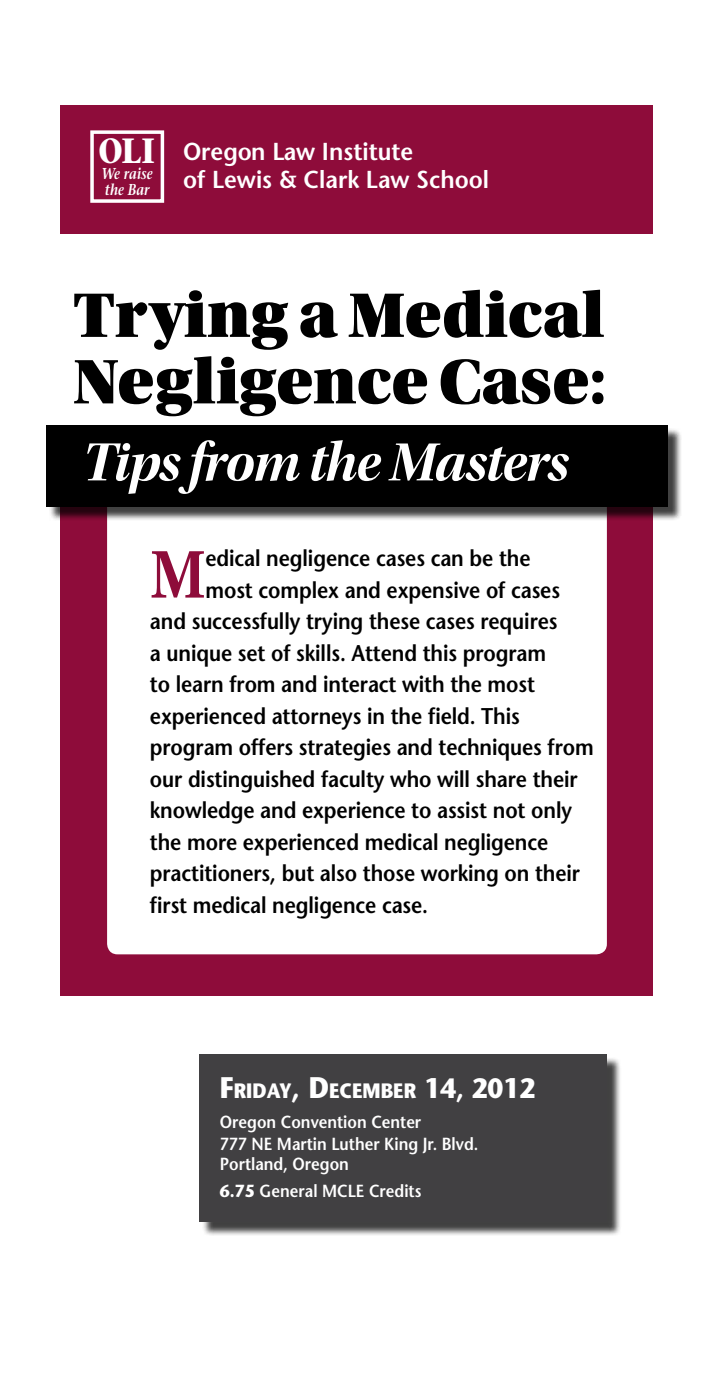
<style>
.page{position:relative;width:714px;height:1386px;background:#fff}
.page>*{position:absolute;margin:0;border:0;box-sizing:border-box;transform-origin:0 0}
.t1{font:600 71.05px "Utopia Std";color:#8e0c3a;scale:.9 1}
.t2{font:66.5px/66.5px "Utopia Std Black Headline";color:#000}
.t3{font:56px "Utopia Std Bold Disp It";letter-spacing:-.015em;color:#fff}
.t4{font:700 35px "Stone Serif";color:#fff;scale:.85 1}
.t5{font:600 24.5px/28px "Stone Sans";color:#fff;scale:.95 1}
.t6{font:600 22.75px "Stone Sans";letter-spacing:-.005em;color:#000;scale:.9 1}
.t7{font:700 20.82px "Stone Sans";color:#fff;scale:.9 1}
.t8{font:600 17.5px/21.9px "Stone Sans";color:#fff;scale:.9 1}
.t9{font:italic 600 15.75px/15.8px "Stone Serif";color:#fff;scale:.8 1}
.s1{font-size:29.75px}
.s2{font-size:28px}
.s3{font-weight:700}
</style>
<div class="page">
<div style="left:61px;top:105px;width:592px;height:891px;background:#8e0c3a"></div>
<div style="left:90px;top:130px;width:74px;height:73px;background:#8e0c3a;border:4px solid #fff"></div>
<div style="left:107px;top:490px;width:500px;height:464px;background:#fff;border-radius:10px"></div>
<div style="left:202px;top:1057px;width:420px;height:179px;background:#000;opacity:.75"></div>
<div style="left:199px;top:1054px;width:408px;height:168px;background:#414042"></div>
<div style="left:46px;top:234px;width:616px;height:199px;background:#fff"></div>
<div style="left:49px;top:428px;width:633px;height:94px;background:#000;opacity:.75"></div>
<div style="left:46px;top:425px;width:622px;height:82px;background:#000"></div>
<h3 class="t4" style="left:98px;top:128px;width:68px">OLI</h3>
<p class="t9" style="left:102px;top:166px;width:66px">We raise the Bar</p>
<p class="t5" style="left:183px;top:137px;width:324px">Oregon Law Institute<br>of Lewis &amp; Clark Law School</p>
<h2 class="t2" style="left:74px;top:283px;width:535px">Trying a Medical<br>Negligence Case:</h2>
<h3 class="t3" style="left:83px;top:431px;width:487px">Tips from the Masters</h3>
<h1 class="t1" style="left:150px;top:535px;width:64px">M</h1>
<p class="t6" style="left:206px;top:544px;width:363px">edical negligence cases can be the</p>
<p class="t6" style="left:206px;top:576px;width:396px">most complex and expensive of cases</p>
<p class="t6" style="left:150px;top:607px;width:454px">and successfully trying these cases requires</p>
<p class="t6" style="left:150px;top:639px;width:442px">a unique set of skills. Attend this program</p>
<p class="t6" style="left:150px;top:670px;width:429px">to learn from and interact with the most</p>
<p class="t6" style="left:150px;top:702px;width:413px">experienced attorneys in the field. This</p>
<p class="t6" style="left:150px;top:733px;width:495px">program offers strategies and techniques from</p>
<p class="t6" style="left:150px;top:765px;width:477px">our distinguished faculty who will share their</p>
<p class="t6" style="left:150px;top:796px;width:470px">knowledge and experience to assist not only</p>
<p class="t6" style="left:150px;top:828px;width:444px">the more experienced medical negligence</p>
<p class="t6" style="left:150px;top:859px;width:480px">practitioners, but also those working on their</p>
<p class="t6" style="left:150px;top:891px;width:311px">first medical negligence case.</p>
<p class="t7" style="left:220px;top:1077px;width:352px"><span class="s1">F</span>RIDAY<span class="s1">, D</span>ECEMBER <span class="s2">14</span><span class="s2">, 2012</span></p>
<p class="t8" style="left:220px;top:1111px;width:289px">Oregon Convention Center<br>777 NE Martin Luther King Jr. Blvd.</p>
<p class="t8" style="left:220px;top:1150px;width:225px;line-height:27.1px">Portland, Oregon<br><span class="s3">6.75</span> General MCLE Credits</p>
</div>
